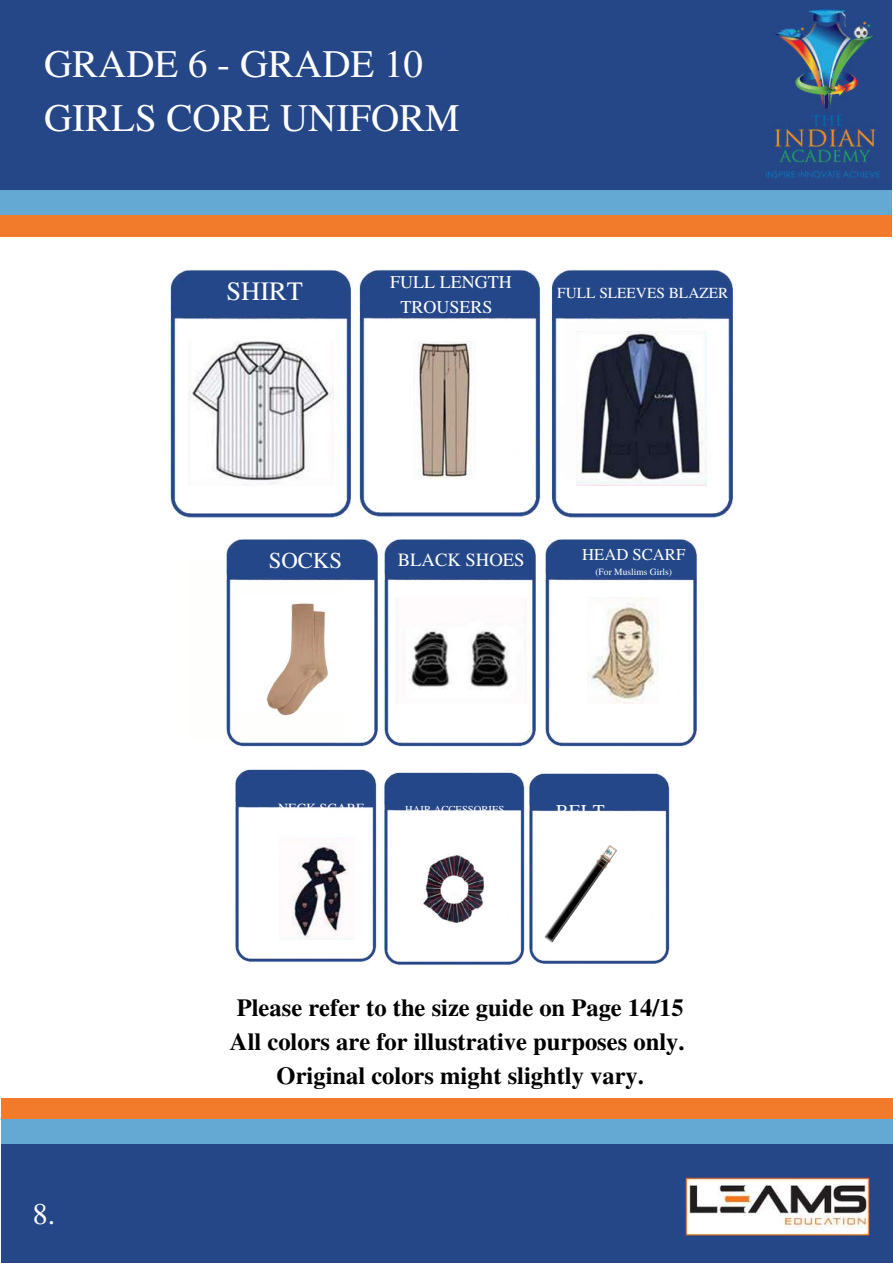
<style>
.page{position:relative;width:893px;height:1264px;background:#fff}
.page>*{position:absolute;margin:0;border:0;box-sizing:border-box;transform-origin:0 0}
.t1{font:39px/54px "Te X Gyre Termes";color:#fff}
.t2{font:30px "Te X Gyre Termes";color:#fff}
.t3{font:26.4px "Te X Gyre Termes";color:#fefefd}
.t4{font:700 24.45px/33.8px "Te X Gyre Termes";color:#000;text-align:center}
.t5{font:22.8px "Te X Gyre Termes";color:#fefefd}
.t6{font:19.5px "Te X Gyre Termes";color:#fefefd}
.t7{font:18.6px "Te X Gyre Termes";color:#fefefd}
.t8{font:18px/24.6px "Te X Gyre Termes";color:#fefefd;text-align:center}
.t9{font:16.65px "Te X Gyre Termes";color:#fefefd}
.t10{font:15.3px "Te X Gyre Termes";color:#fefefd}
.t11{font:13.95px "Te X Gyre Termes";color:#fefefd}
.t12{font:10.65px "Te X Gyre Termes";color:#fefefd}
.t13{font:9.45px "Te X Gyre Termes";color:#fefefd}
</style>
<div class="page">
<div style="left:1px;top:1097px;width:891px;height:165px;background:#f27a2b"></div>
<div style="left:1px;top:1119px;width:891px;height:143px;background:#63a9d4"></div>
<div style="left:1px;top:1144px;width:891px;height:118px;background:#254687"></div>
<img style="left:685px;top:1177px;width:185px;height:59px">
<div style="left:0;top:0;width:891px;height:236px;background:#f27a2b"></div>
<div style="left:0;top:0;width:891px;height:215px;background:#63a9d4"></div>
<div style="left:0;top:0;width:891px;height:189px;background:#254687"></div>
<img style="left:766px;top:9px;width:114px;height:169px">
<img style="left:359px;top:270px;width:181px;height:247px">
<img style="left:413px;top:341px;width:62px;height:137px">
<img style="left:170px;top:270px;width:181px;height:248px">
<img style="left:551px;top:270px;width:182px;height:248px">
<img style="left:188px;top:341px;width:145px;height:144px">
<img style="left:576px;top:331px;width:130px;height:154px">
<img style="left:545px;top:539px;width:152px;height:208px">
<img style="left:587px;top:597px;width:71px;height:107px">
<img style="left:226px;top:539px;width:148px;height:208px">
<img style="left:374px;top:539px;width:162px;height:208px">
<img style="left:395px;top:597px;width:132px;height:107px">
<img style="left:384px;top:772px;width:141px;height:193px">
<img style="left:416px;top:835px;width:72px;height:114px">
<img style="left:235px;top:769px;width:142px;height:193px">
<img style="left:279px;top:837px;width:75px;height:102px">
<img style="left:529px;top:773px;width:141px;height:191px">
<img style="left:538px;top:839px;width:84px;height:107px">
<svg style="left:604px;top:846px;width:11px;height:11px"></svg>
<div style="left:234px;top:594px;width:132px;height:119px;background:#fff"></div>
<img style="left:248px;top:603px;width:98px;height:120px">
<h1 class="t1" style="left:44px;top:35px;width:417px">GRADE 6 - GRADE 10<br>GIRLS CORE UNIFORM</h1>
<p class="t3" style="left:226px;top:272px;width:78px">SHIRT</p>
<p class="t8" style="left:390px;top:269px;width:123px">FULL LENGTH<br>TROUSERS</p>
<p class="t10" style="left:557px;top:281px;width:172px">FULL SLEEVES BLAZER</p>
<p class="t5" style="left:269px;top:544px;width:75px">SOCKS</p>
<p class="t7" style="left:397px;top:546px;width:128px">BLACK SHOES</p>
<p class="t9" style="left:582px;top:542px;width:104px">HEAD SCARF</p>
<p class="t13" style="left:595px;top:564px;width:78px">(For Muslims Girls)</p>
<p class="t11" style="left:278px;top:797px;width:87px">NECK SCARF</p>
<p class="t12" style="left:405px;top:801px;width:101px">HAIR ACCESSORIES</p>
<p class="t6" style="left:555px;top:797px;width:50px">BELT</p>
<p class="t2" style="left:33px;top:1192px;width:24px">8.</p>
<p class="t4" style="left:230px;top:990px;width:456px">Please refer to the size guide on Page 14/15<br>All colors are for illustrative purposes only.<br>Original colors might slightly vary.</p>
</div>
